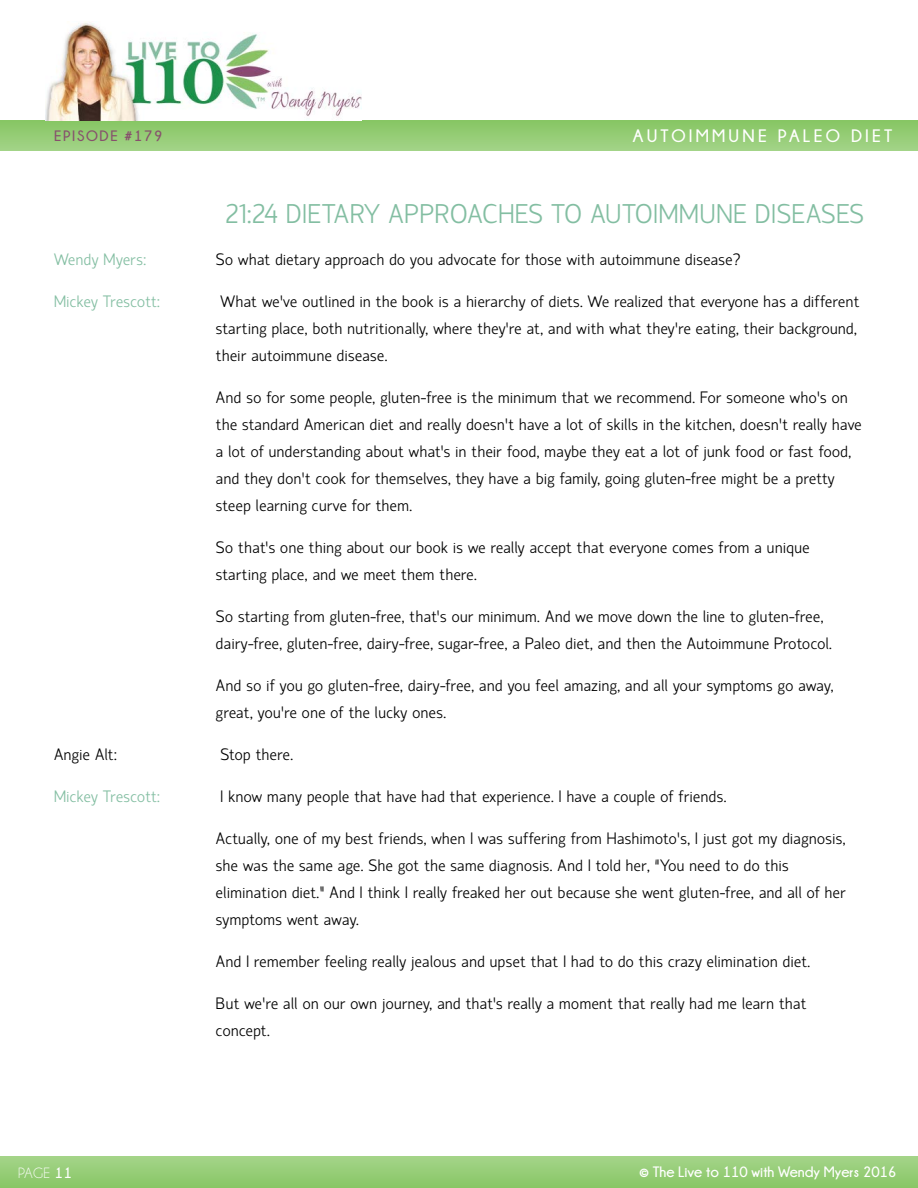
<style>
.page{position:relative;width:918px;height:1188px;background:#fff}
.page>*{position:absolute;margin:0;border:0;box-sizing:border-box;transform-origin:0 0}
.t1{font:300 27px "Hattori Hanzo";letter-spacing:.03em;color:#83bea2}
.t2{font:700 18px "Champagne&Limousines";letter-spacing:.18em;color:#fff}
.t3{font:300 16.5px/27px "Hattori Hanzo";letter-spacing:.03em;color:#000}
.t4{font:300 16.5px "Hattori Hanzo";letter-spacing:.03em;color:#83bea2}
.t5{font:700 15px "Champagne&Limousines";color:#fff}
.t6{font:700 15px "Champagne&Limousines";letter-spacing:.11em;color:#87506d}
.t7{font:15px "Champagne&Limousines";color:#fff}
.s1{font-weight:700}
</style>
<div class="page">
<div style="left:0;top:1156px;width:918px;height:32px;background:linear-gradient(to bottom,#a5d48a,#89c766)"></div>
<div style="left:0;top:121px;width:918px;height:30px;background:linear-gradient(to bottom,#87c664,#a2d387)"></div>
<img style="left:45px;top:23px;width:317px;height:98px">
<p class="t6" style="left:54px;top:128px;width:110px">Episode #179</p>
<p class="t2" style="left:633px;top:126px;width:261px">AUTOI MMUNE PALEO DI ET</p>
<h1 class="t1" style="left:226px;top:199px;width:636px">21:24 dietary approaches to autoimmune diseases</h1>
<p class="t4" style="left:54px;top:250px;width:94px">Wendy Myers:</p>
<p class="t3" style="left:216px;top:246px;width:526px">So what dietary approach do you advocate for those with autoimmune disease?</p>
<p class="t4" style="left:54px;top:292px;width:107px">Mickey Trescott:</p>
<p class="t3" style="left:216px;top:288px;width:645px">What we’ve outlined in the book is a hierarchy of diets. We realized that everyone has a different starting place, both nutritionally, where they’re at, and with what they’re eating, their background, their autoimmune disease.</p>
<p class="t3" style="left:216px;top:384px;width:647px">And so for some people, gluten-free is the minimum that we recommend. For someone who’s on the standard American diet and really doesn’t have a lot of skills in the kitchen, doesn’t really have a lot of understanding about what’s in their food, maybe they eat a lot of junk food or fast food, and they don’t cook for themselves, they have a big family, going gluten-free might be a pretty steep learning curve for them.</p>
<p class="t3" style="left:216px;top:534px;width:595px">So that’s one thing about our book is we really accept that everyone comes from a unique starting place, and we meet them there.</p>
<p class="t3" style="left:216px;top:603px;width:617px">So starting from gluten-free, that’s our minimum. And we move down the line to gluten-free, dairy-free, gluten-free, dairy-free, sugar-free, a Paleo diet, and then the Autoimmune Protocol.</p>
<p class="t3" style="left:216px;top:672px;width:619px">And so if you go gluten-free, dairy-free, and you feel amazing, and all your symptoms go away, great, you’re one of the lucky ones.</p>
<p class="t3" style="left:54px;top:741px;width:64px">Angie Alt:</p>
<p class="t3" style="left:221px;top:741px;width:74px">Stop there.</p>
<p class="t4" style="left:54px;top:787px;width:107px">Mickey Trescott:</p>
<p class="t3" style="left:221px;top:783px;width:507px">I know many people that have had that experience. I have a couple of friends.</p>
<p class="t3" style="left:216px;top:825px;width:631px">Actually, one of my best friends, when I was suffering from Hashimoto’s, I just got my diagnosis, she was the same age. She got the same diagnosis. And I told her, “You need to do this elimination diet.” And I think I really freaked her out because she went gluten-free, and all of her symptoms went away.</p>
<p class="t3" style="left:216px;top:948px;width:596px">And I remember feeling really jealous and upset that I had to do this crazy elimination diet.</p>
<p class="t3" style="left:216px;top:990px;width:592px">But we’re all on our own journey, and that’s really a moment that really had me learn that concept.</p>
<p class="t7" style="left:18px;top:1166px;width:56px">page <span class="s1">11</span></p>
<p class="t5" style="left:640px;top:1163px;width:258px">© The Live to 110 with Wendy Myers 2016</p>
</div>
